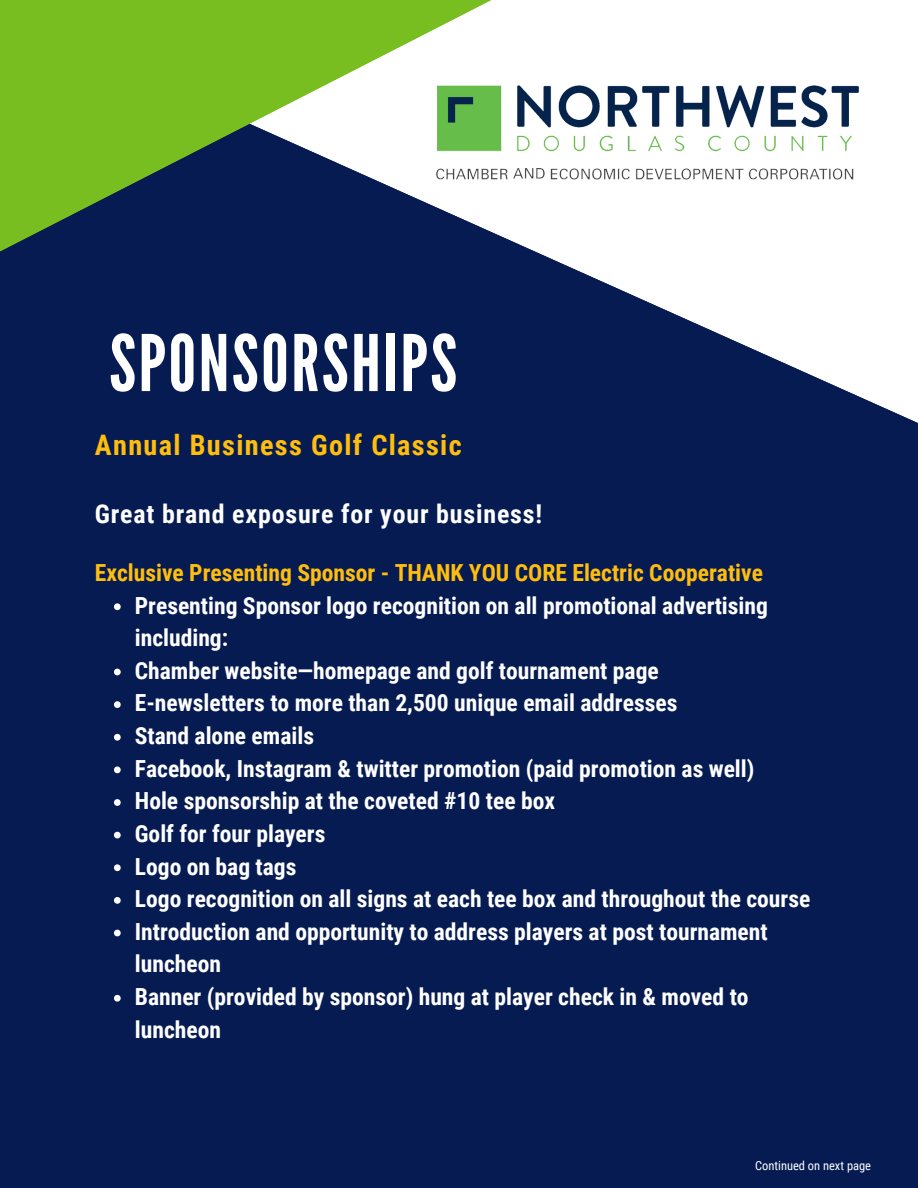
<style>
.page{position:relative;width:918px;height:1188px;background:#051b52}
.page>*{position:absolute;margin:0;border:0;box-sizing:border-box;transform-origin:0 0}
.t1{font:77.85px "League Gothic";letter-spacing:.035em;color:#fff}
.t2{font:700 28.35px "Roboto Condensed";letter-spacing:.045em;color:#ffbd0d}
.t3{font:700 25.95px "Roboto Condensed";letter-spacing:.03em;color:#fff}
.t4{font:700 23.55px/32.7px "Roboto Condensed";color:#fff}
.t5{font:700 23.55px "Roboto Condensed";color:#ffbd0d}
.t6{font:12.45px "Roboto Condensed";color:#fff}
</style>
<div class="page">
<svg style="left:632px;top:0;width:286px;height:423px;fill:#fff"></svg>
<svg style="left:0;top:0;width:687px;height:295px"></svg>
<img style="left:436px;top:85px;width:424px;height:98px">
<svg style="left:114px;top:603px;width:7px;height:7px"></svg>
<svg style="left:114px;top:669px;width:7px;height:6px"></svg>
<svg style="left:114px;top:701px;width:7px;height:7px"></svg>
<svg style="left:114px;top:734px;width:7px;height:7px"></svg>
<svg style="left:114px;top:767px;width:7px;height:6px"></svg>
<svg style="left:114px;top:799px;width:7px;height:7px"></svg>
<svg style="left:114px;top:832px;width:7px;height:7px"></svg>
<svg style="left:114px;top:864px;width:7px;height:7px"></svg>
<svg style="left:114px;top:897px;width:7px;height:7px"></svg>
<svg style="left:114px;top:930px;width:7px;height:6px"></svg>
<svg style="left:114px;top:995px;width:7px;height:7px"></svg>
<p class="t1" style="left:109px;top:318px;width:349px">SPONSORSHIPS</p>
<p class="t2" style="left:95px;top:429px;width:368px">Annual Business Golf Classic</p>
<p class="t3" style="left:95px;top:499px;width:449px">Great brand exposure for your business!</p>
<p class="t5" style="left:95px;top:559px;width:670px">Exclusive Presenting Sponsor - THANK YOU CORE Electric Cooperative</p>
<p class="t4" style="left:135px;top:589px;width:635px">Presenting Sponsor logo recognition on all promotional advertising including:</p>
<p class="t4" style="left:135px;top:654px;width:525px">Chamber website—homepage and golf tournament page</p>
<p class="t4" style="left:135px;top:687px;width:544px">E-newsletters to more than 2,500 unique email addresses</p>
<p class="t4" style="left:135px;top:720px;width:181px">Stand alone emails</p>
<p class="t4" style="left:135px;top:752px;width:621px">Facebook, Instagram &amp; twitter promotion (paid promotion as well)</p>
<p class="t4" style="left:135px;top:785px;width:422px">Hole sponsorship at the coveted #10 tee box</p>
<p class="t4" style="left:135px;top:817px;width:192px">Golf for four players</p>
<p class="t4" style="left:135px;top:850px;width:163px">Logo on bag tags</p>
<p class="t4" style="left:135px;top:883px;width:677px">Logo recognition on all signs at each tee box and throughout the course</p>
<p class="t4" style="left:135px;top:915px;width:634px">Introduction and opportunity to address players at post tournament luncheon</p>
<p class="t4" style="left:135px;top:981px;width:615px">Banner (provided by sponsor) hung at player check in &amp; moved to luncheon</p>
<p class="t6" style="left:755px;top:1158px;width:117px">Continued on next page</p>
</div>
